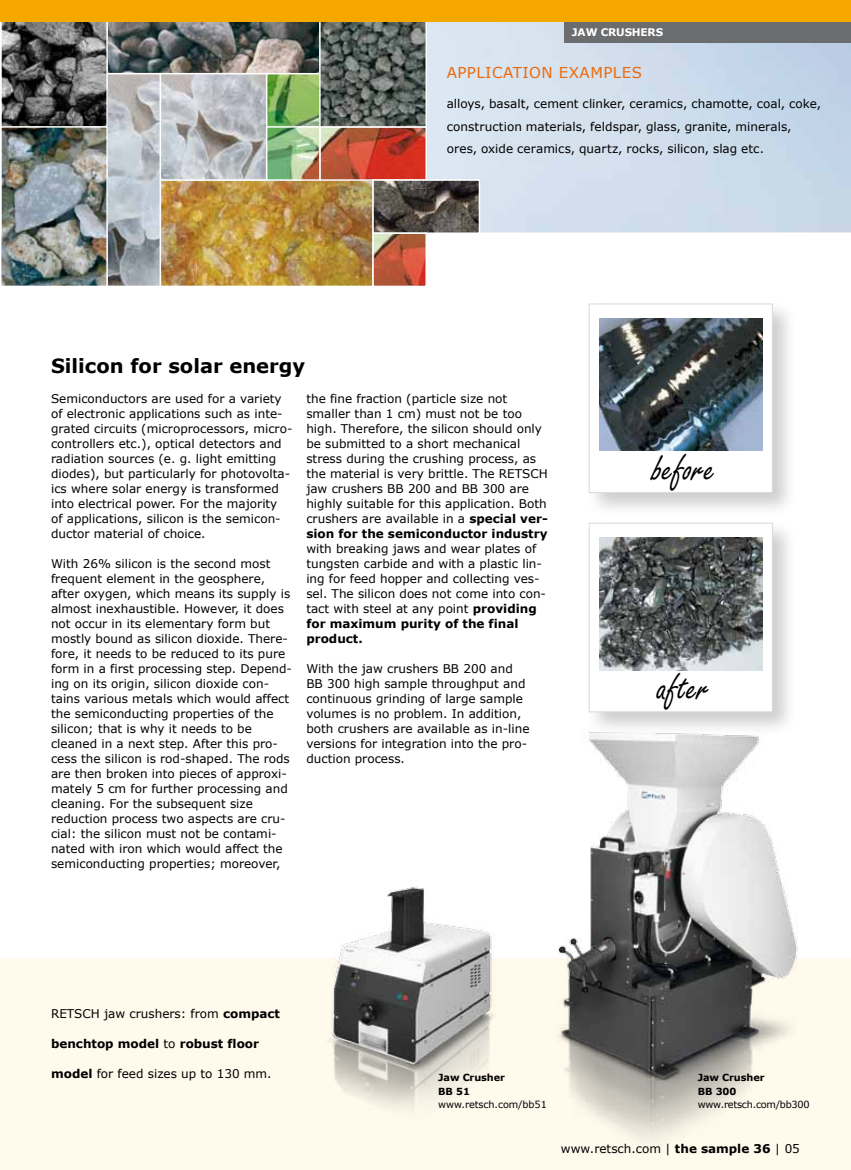
<style>
.page{position:relative;width:851px;height:1170px;background:#fff}
.page>*{position:absolute;margin:0;border:0;box-sizing:border-box;transform-origin:0 0}
.t1{font:39.45px "Freestyle Script";letter-spacing:.01em;color:#000;scale:.91 1}
.t2{font:700 19.5px "Verdana";color:#000}
.t3{font:15px "Verdana";letter-spacing:.03em;color:#eb690b}
.t4{font:12px/15px "Verdana";color:#000}
.t5{font:700 12px "Verdana";color:#000}
.t6{font:700 10.5px "Verdana";color:#fff}
.t7{font:9.75px "Verdana";letter-spacing:-.025em;color:#000}
.t8{font:700 9.75px/13.5px "Verdana";letter-spacing:-.01em;color:#000}
.s1{font-weight:700}
.s2{font-weight:400}
</style>
<div class="page">
<svg style="left:427px;top:21px;width:423px;height:212px;background:#cfddec"></svg>
<div style="left:0;top:958px;width:850px;height:211px;background:#fffaec"></div>
<div style="left:584px;top:299px;width:212px;height:218px;background:#000;opacity:.2"></div>
<div style="left:589px;top:304px;width:183px;height:188px;background:#fff;border:1px solid #d9dadb"></div>
<img style="left:599px;top:318px;width:163px;height:133px">
<div style="left:584px;top:518px;width:212px;height:218px;background:#000;opacity:.2"></div>
<div style="left:589px;top:523px;width:183px;height:189px;background:#fff;border:1px solid #d9dadb"></div>
<img style="left:599px;top:537px;width:163px;height:133px">
<img style="left:162px;top:182px;width:209px;height:102px">
<div style="left:159px;top:179px;width:215px;height:108px;border:2px solid #fff"></div>
<img style="left:109px;top:23px;width:208px;height:48px">
<img style="left:162px;top:76px;width:102px;height:102px">
<div style="left:159px;top:73px;width:108px;height:108px;border:2px solid #fff"></div>
<img style="left:109px;top:76px;width:49px;height:208px">
<div style="left:106px;top:73px;width:55px;height:214px;border:2px solid #fff"></div>
<img style="left:269px;top:76px;width:48px;height:49px">
<div style="left:266px;top:73px;width:54px;height:55px;border:2px solid #fff"></div>
<img style="left:322px;top:129px;width:102px;height:49px">
<div style="left:319px;top:126px;width:108px;height:55px;border:2px solid #fff"></div>
<img style="left:375px;top:182px;width:102px;height:49px">
<div style="left:372px;top:179px;width:108px;height:55px;border:2px solid #fff"></div>
<img style="left:375px;top:235px;width:49px;height:49px">
<div style="left:372px;top:232px;width:55px;height:55px;border:2px solid #fff"></div>
<svg style="left:269px;top:129px;width:48px;height:49px;background:#96b889"></svg>
<div style="left:266px;top:126px;width:54px;height:55px;border:2px solid #fff"></div>
<img style="left:322px;top:23px;width:102px;height:102px">
<div style="left:319px;top:20px;width:108px;height:108px;border:2px solid #fff"></div>
<img style="left:3px;top:23px;width:102px;height:102px">
<div style="left:0;top:20px;width:108px;height:108px;border:2px solid #fff"></div>
<img style="left:3px;top:129px;width:102px;height:155px">
<div style="left:0;top:126px;width:108px;height:161px;border:2px solid #fff"></div>
<svg style="left:0;top:21px;width:1px;height:213px"></svg>
<div style="left:564px;top:21px;width:286px;height:22px;background:#6b6c6e"></div>
<div style="left:0;top:0;width:850px;height:21px;background:#f7a800"></div>
<img style="left:558px;top:703px;width:240px;height:438px">
<img style="left:329px;top:887px;width:167px;height:222px">
<p class="t6" style="left:572px;top:25px;width:38px">jaw crus</p>
<p class="t6" style="left:632px;top:25px;width:15px">hers</p>
<h2 class="t2" style="left:51px;top:353px;width:256px">Silicon for solar energy</h2>
<p class="t3" style="left:446px;top:63px;width:48px">applicati</p>
<p class="t3" style="left:529px;top:63px;width:103px">on exam ples</p>
<p class="t4" style="left:446px;top:92px;width:376px;line-height:22.5px">alloys, basalt, cement clinker, ceramics, chamotte, coal, coke, construction materials, feldspar, glass, granite, minerals, ores, oxide ceramics, quartz, rocks, silicon, slag etc.</p>
<p class="t4" style="left:51px;top:390px;width:243px">Semiconductors are used for a variety of electronic applications such as inte&shy;grated circuits (microprocessors, micro&shy;controllers etc.), optical detectors and radiation sources (e. g. light emitting diodes), but particularly for photovolta&shy;ics where solar energy is transformed into electrical power. For the majority<br>of applications, silicon is the semicon&shy;ductor material of choice.</p>
<p class="t4" style="left:51px;top:555px;width:242px">With 26% silicon is the second most frequent element in the geosphere, after oxygen, which means its supply is almost inexhaustible. However, it does not occur in its elementary form but mostly bound as silicon dioxide. There&shy;fore, it needs to be reduced to its pure form in a first processing step. Depend&shy;ing on its origin, silicon dioxide con&shy;tains various metals which would affect the semiconducting properties of the silicon; that is why it needs to be cleaned in a next step. After this pro&shy;cess the silicon is rod-shaped. The rods are then broken into pieces of approxi&shy;mately 5 cm for further processing and cleaning. For the subsequent size reduction process two aspects are cru&shy;cial: the silicon must not be contami&shy;nated with iron which would affect the semiconducting properties; moreover,</p>
<p class="t4" style="left:306px;top:390px;width:243px">the fine fraction (particle size not smaller than 1 cm) must not be too high. Therefore, the silicon should only be submitted to a short mechanical stress during the crushing process, as the material is very brittle. The RETSCH jaw crushers BB 200 and BB 300 are highly suitable for this application. Both crushers are available in a <span class="s1">special ver&shy;sion for the semiconductor industry</span></p>
<p class="t4" style="left:306px;top:540px;width:241px">with breaking jaws and wear plates of tungsten carbide and with a plastic lin&shy;ing for feed hopper and collecting ves&shy;sel. The silicon does not come into con&shy;tact with steel at any point <span class="s1">providing for maximum purity of the final product.</span></p>
<p class="t4" style="left:306px;top:660px;width:225px">With the jaw crushers BB 200 and BB 300 high sample throughput and continuous grinding of large sample volumes is no problem. In addition, both crushers are available as in-line versions for integration into the pro&shy;duction process.</p>
<h1 class="t1" style="left:650px;top:444px;width:71px">before</h1>
<h1 class="t1" style="left:656px;top:663px;width:59px">after</h1>
<p class="t4" style="left:51px;top:1005px;width:230px">RETSCH jaw crushers: from <span class="s1">compact</span></p>
<p class="t5" style="left:51px;top:1036px;width:210px">benchtop model <span class="s2">to</span> robust floor</p>
<p class="t4" style="left:51px;top:1065px;width:222px"><span class="s1">model</span> for feed sizes up to 130 mm.</p>
<p class="t8" style="left:438px;top:1070px;width:68px">Jaw Crusher<br>BB 51</p>
<p class="t7" style="left:438px;top:1098px;width:110px">www.retsch.com/bb51</p>
<p class="t8" style="left:697px;top:1070px;width:68px">Jaw Crusher<br>BB 300</p>
<p class="t7" style="left:697px;top:1098px;width:113px">www.retsch.com/bb300</p>
<p class="t4" style="left:561px;top:1140px;width:240px">www.retsch.com | <span class="s1">the sample 36</span> | 05</p>
</div>
